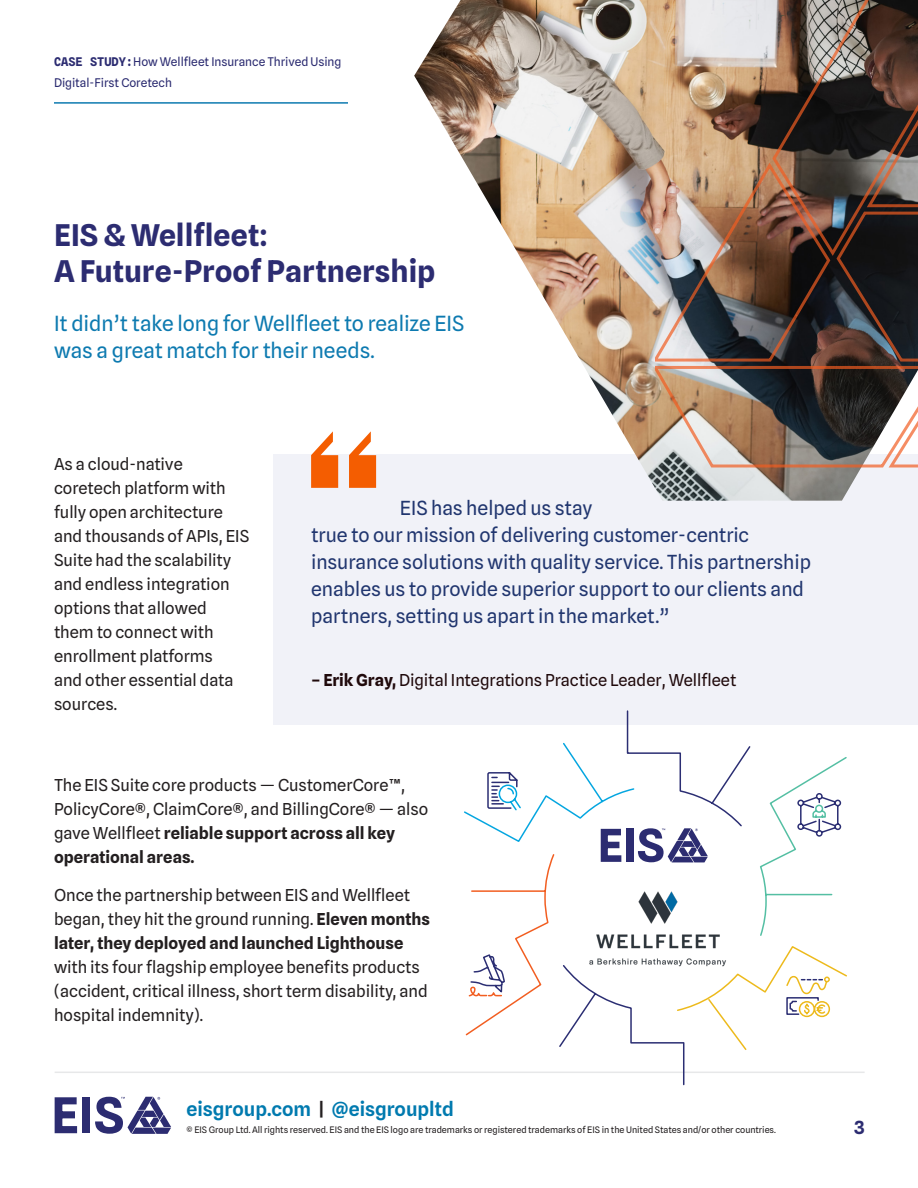
<style>
.page{position:relative;width:918px;height:1188px;background:#fff}
.page>*{position:absolute;margin:0;border:0;box-sizing:border-box;transform-origin:0 0}
.Heading_2{font:700 30px/36px "Spline Sans";color:#2c2c71}
.Subheading{font:21px/27px "Spline Sans";color:#0d7ab0}
.Heading_2-2{font:19.5px/27px "Spline Sans";color:#21366f}
.t1{font:600 19.5px "Spline Sans";color:#007aaf}
.t2{font:700 18px "Spline Sans Mono";color:#2c2c71}
.Body{font:16.5px/24px "Spline Sans";color:#231f20}
.Body-2{font:16.5px "Spline Sans";color:#1f090b}
.Paragraph_Style_1{font:12px/21px "Spline Sans";color:#2c2c71}
.t3{font:9px "Spline Sans";color:#231f20}
.s1{font-family:"Spline Sans Mono";font-weight:700}
.s2{font-weight:700}
.s3{color:#231f20}
</style>
<div class="page">
<hr style="left:55px;top:1072px;width:810px;height:1px;background:#e7e8e9">
<svg style="left:55px;top:1097px;width:22px;height:36px"></svg>
<div style="left:82px;top:1097px;width:8px;height:36px;background:#2c2c71"></div>
<svg style="left:95px;top:1097px;width:76px;height:37px"></svg>
<div style="left:273px;top:454px;width:645px;height:270px;background:#f1f2f8"></div>
<img style="left:414px;top:0;width:447px;height:501px">
<hr style="left:54px;top:102px;width:294px;height:2px;background:#0d7ab0">
<svg style="left:349px;top:431px;width:27px;height:57px"></svg>
<svg style="left:311px;top:431px;width:27px;height:57px"></svg>
<img style="left:656px;top:0;width:262px;height:469px">
<svg style="left:463px;top:710px;width:385px;height:376px"></svg>
<img style="left:589px;top:890px;width:138px;height:77px">
<p class="Paragraph_Style_1" style="left:54px;top:51px;width:289px"><span class="s1">CASE STUDY:</span>How Wellfleet Insurance Thrived Using<br>Digital-First Coretech</p>
<p class="Heading_2" style="left:54px;top:217px;width:383px">EIS &amp; Wellfleet:<br>A Future-Proof Partnership</p>
<p class="Subheading" style="left:54px;top:310px;width:412px">It didn’t take long for Wellfleet to realize EIS was a great match for their needs.</p>
<p class="Body" style="left:54px;top:452px;width:197px">As a cloud-native coretech platform with fully open architecture and thousands of APIs, EIS<br>Suite had the scalability and endless integration options that allowed them to connect with enrollment platforms<br>and other essential data sources.</p>
<p class="Heading_2-2" style="left:311px;top:494px;width:502px;text-indent:89px">EIS has helped us stay<br>true to our mission of delivering customer-centric insurance solutions with quality service. This partnership enables us to provide superior support to our clients and partners, setting us apart in the market.”</p>
<p class="Body-2" style="left:311px;top:670px;width:427px"><span class="s2">– Erik Gray,</span> Digital Integrations Practice Leader, Wellfleet</p>
<p class="Body" style="left:54px;top:773px;width:376px">The EIS Suite core products — CustomerCore™, PolicyCore®, ClaimCore®, and BillingCore® — also gave Wellfleet <span class="s2">reliable support across all key operational areas.</span></p>
<p class="Body" style="left:54px;top:882px;width:378px">Once the partnership between EIS and Wellfleet began, they hit the ground running. <span class="s2">Eleven months later, they deployed and launched Lighthouse </span>with its four flagship employee benefits products (accident, critical illness, short term disability, and hospital indemnity).</p>
<p class="t1" style="left:187px;top:1096px;width:269px">eisgroup.com <span class="s3">|</span> @eisgroupltd</p>
<p class="t3" style="left:187px;top:1124px;width:591px">© EIS Group Ltd. All rights reserved. EIS and the EIS logo are trademarks or registered trademarks of EIS in the United States and/or other countries.</p>
<p class="t2" style="left:854px;top:1116px;width:12px">3</p>
</div>
